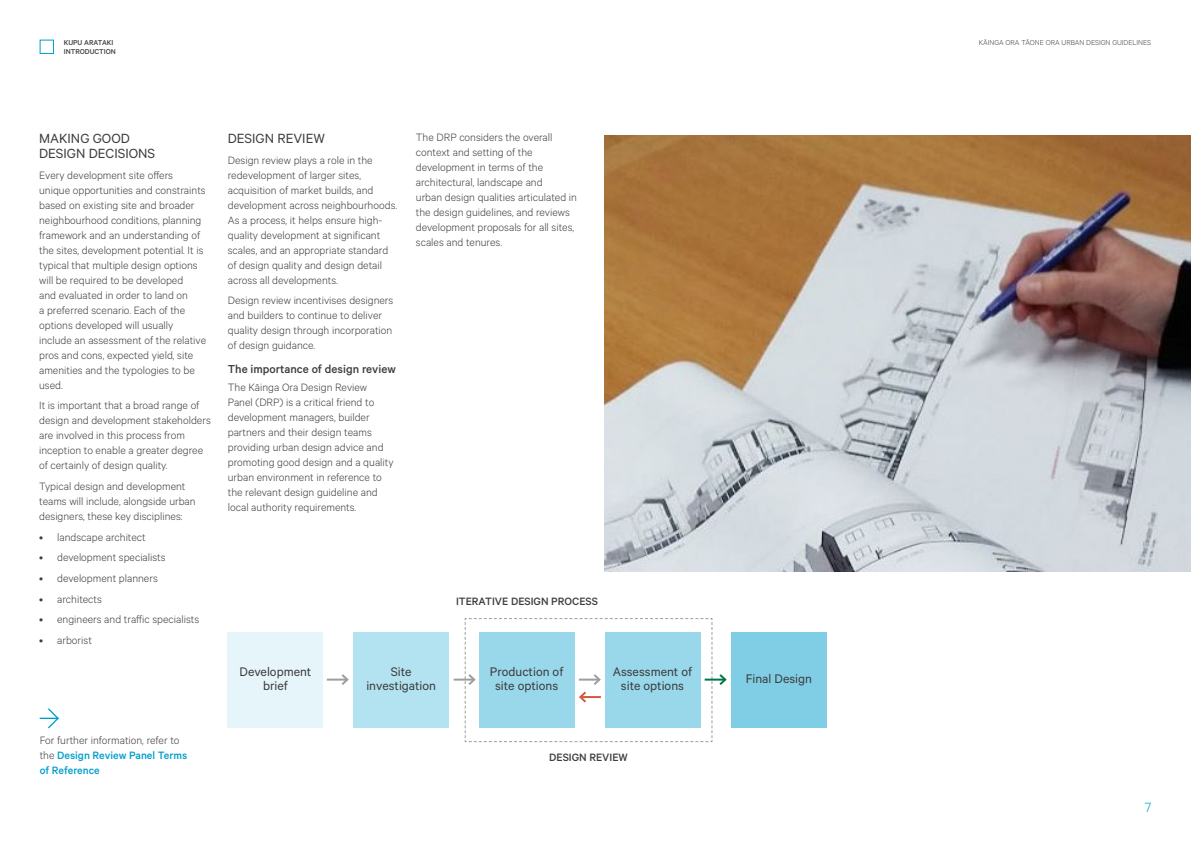
<style>
.page{position:relative;width:1191px;height:842px;background:#fff}
.page>*{position:absolute;margin:0;border:0;box-sizing:border-box;transform-origin:0 0}
.Subhead_1{font:15px/15px "Calibre";color:#3c3c3c}
.t1{font:300 15px "Calibre";color:#009dcc}
.Diagram_Body{font:14px/14px "Calibre";color:#3c3c3c;text-align:center}
.Subhead_2{font:500 13px "Calibre";color:#3c3c3c}
.BODY{font:300 12px/15px "Calibre";color:#3c3c3c}
.BODY-2{font:500 12px/15px "Calibre";color:#009dcc}
.Diagram_Header{font:500 12px "Calibre";color:#3c3c3c}
.t2{font:300 8px "Calibre";color:#3c3c3c}
.t3{font:500 8px "Calibre";color:#3c3c3c}
.s1{font-weight:300;color:#3c3c3c}
</style>
<div class="page">
<img style="left:604px;top:135px;width:587px;height:436px">
<svg style="left:40px;top:708px;width:19px;height:21px"></svg>
<div style="left:228px;top:632px;width:95px;height:95px;background:#e6f5fa"></div>
<div style="left:353px;top:632px;width:96px;height:95px;background:#b3e2f0"></div>
<div style="left:731px;top:632px;width:95px;height:95px;background:#80cee6"></div>
<hr style="left:327px;top:679px;width:20px;height:2px;background:#9e9e9e">
<svg style="left:339px;top:674px;width:10px;height:11px"></svg>
<hr style="left:454px;top:679px;width:20px;height:2px;background:#9e9e9e">
<svg style="left:464px;top:618px;width:263px;height:125px"></svg>
<div style="left:40px;top:40px;width:14px;height:14px;border:1px solid #009dcc"></div>
<p class="t3" style="left:64px;top:38px;width:6px">kupu</p>
<p class="t3" style="left:84px;top:38px;width:6px">arataki</p>
<p class="t3" style="left:64px;top:47px;width:8px">Introduction</p>
<p class="Subhead_1" style="left:39px;top:130px;width:118px">MAKING GOOD<br>DESIGN DECISIONS</p>
<p class="BODY" style="left:39px;top:167px;width:168px">Every development site offers unique opportunities and constraints based on existing site and broader neighbourhood conditions, planning framework and an understanding of the sites, development potential. It is typical that multiple design options will be required to be developed<br>and evaluated in order to land on<br>a preferred scenario. Each of the options developed will usually include an assessment of the relative pros and cons, expected yield, site amenities and the typologies to be used.</p>
<p class="BODY" style="left:39px;top:398px;width:173px">It is important that a broad range of design and development stakeholders are involved in this process from inception to enable a greater degree of certainly of design quality.</p>
<p class="BODY" style="left:39px;top:478px;width:158px">Typical design and development teams will include, alongside urban designers, these key disciplines:</p>
<p class="BODY" style="left:39px;top:529px;width:108px">• landscape architect</p>
<p class="BODY" style="left:39px;top:550px;width:128px">• development specialists</p>
<p class="BODY" style="left:39px;top:570px;width:120px">• development planners</p>
<p class="BODY" style="left:39px;top:591px;width:64px">• architects</p>
<p class="BODY" style="left:39px;top:612px;width:162px">• engineers and traffic specialists</p>
<p class="BODY" style="left:39px;top:632px;width:54px">• arborist</p>
<p class="BODY-2" style="left:40px;top:732px;width:149px"><span class="s1">For further information, refer to the</span> Design Review Panel Terms of Reference</p>
<p class="Subhead_1" style="left:228px;top:130px;width:99px">DESIGN REVIEW</p>
<p class="BODY" style="left:228px;top:152px;width:171px">Design review plays a role in the redevelopment of larger sites, acquisition of market builds, and development across neighbourhoods.<br>As a process, it helps ensure high&shy;quality development at significant scales, and an appropriate standard of design quality and design detail across all developments.</p>
<p class="BODY" style="left:228px;top:293px;width:167px">Design review incentivises designers and builders to continue to deliver quality design through incorporation of design guidance.</p>
<p class="Subhead_2" style="left:228px;top:361px;width:169px">The importance of design review</p>
<p class="BODY" style="left:228px;top:379px;width:167px">The Kāinga Ora Design Review<br>Panel (DRP) is a critical friend to development managers, builder partners and their design teams providing urban design advice and promoting good design and a quality urban environment in reference to the relevant design guideline and local authority requirements.</p>
<p class="BODY" style="left:416px;top:129px;width:163px">The DRP considers the overall context and setting of the development in terms of the architectural, landscape and<br>urban design qualities articulated in the design guidelines, and reviews development proposals for all sites, scales and tenures.</p>
<p class="Diagram_Header" style="left:456px;top:594px;width:143px">ITERATIVE DESIGN PROCESS</p>
<p class="Diagram_Body" style="left:239px;top:664px;width:73px">Development brief</p>
<p class="Diagram_Body" style="left:366px;top:664px;width:71px">Site investigation</p>
<p class="Diagram_Body" style="left:490px;top:664px;width:75px">Production of site options</p>
<p class="Diagram_Body" style="left:612px;top:664px;width:81px">Assessment of site options</p>
<p class="Diagram_Body" style="left:745px;top:671px;width:68px">Final Design</p>
<p class="Diagram_Header" style="left:549px;top:750px;width:80px">DESIGN REVIEW</p>
<p class="t2" style="left:979px;top:38px;width:174px">KĀINGA ORA TĀONE ORA URBAN DESIGN GUIDELINES</p>
<p class="t1" style="left:1144px;top:799px;width:8px">7</p>
</div>
